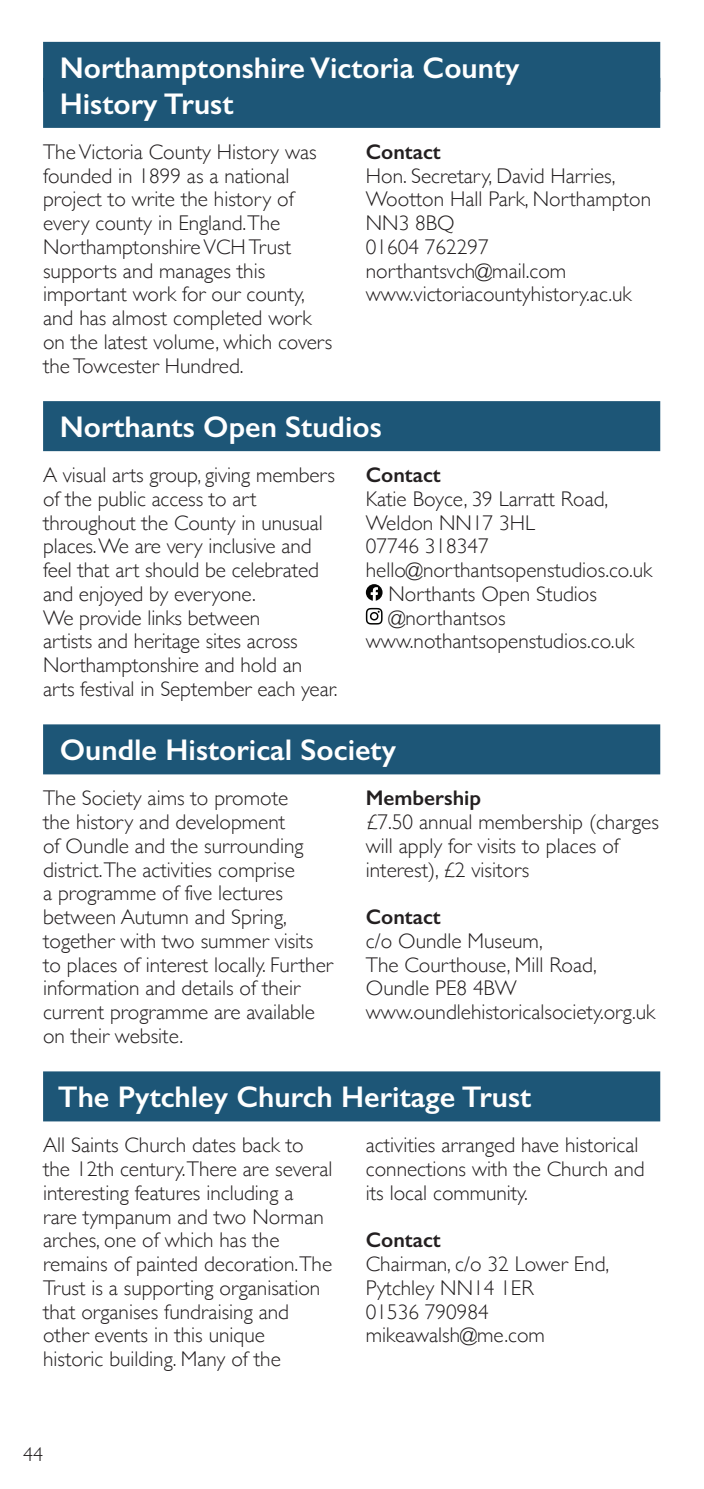
<style>
.page{position:relative;width:704px;height:1489px;background:#fff}
.page>*{position:absolute;margin:0;border:0;box-sizing:border-box;transform-origin:0 0}
.t1{font:600 30px/36px "Gill Sans";color:#fff}
.t2{font:300 21.25px/23.8px "Gill Sans";color:#231f20}
.t3{font:600 21.25px "Gill Sans";color:#231f20}
.t4{font:300 20px "Gill Sans";color:#231f20}
</style>
<div class="page">
<div style="left:43px;top:42px;width:617px;height:50px;background:#1d5677"></div>
<div style="left:43px;top:78px;width:617px;height:50px;background:#1d5677"></div>
<div style="left:43px;top:401px;width:617px;height:50px;background:#1d5677"></div>
<svg style="left:365px;top:584px;width:17px;height:17px"></svg>
<svg style="left:365px;top:608px;width:17px;height:16px"></svg>
<div style="left:43px;top:724px;width:617px;height:50px;background:#1d5677"></div>
<div style="left:43px;top:1071px;width:617px;height:50px;background:#1d5677"></div>
<h1 class="t1" style="left:60px;top:49px;width:461px">Northamptonshire Victoria County<br>History Trust</h1>
<p class="t2" style="left:43px;top:139px;width:291px">TheVictoria County History was founded in 1899 as a national project to write the history of every county in England.The<br>Northamptonshire VCH Trust supports and manages this important work for our county, and has almost completed work on the latest volume, which covers the Towcester Hundred.</p>
<p class="t3" style="left:366px;top:139px;width:76px">Contact</p>
<p class="t2" style="left:366px;top:163px;width:286px">Hon. Secretary, David Harries,<br>Wootton Hall Park, Northampton<br>NN3 8BQ<br>01604 762297 northantsvch@mail.com www.victoriacountyhistory.ac.uk</p>
<h1 class="t1" style="left:60px;top:408px;width:323px">Northants Open Studios</h1>
<p class="t2" style="left:43px;top:462px;width:296px">A visual arts group, giving members of the public access to art throughout the County in unusual places. We are very inclusive and feel that art should be celebrated and enjoyed by everyone.<br>We provide links between<br>artists and heritage sites across<br>Northamptonshire and hold an arts festival in September each year.</p>
<p class="t3" style="left:365px;top:462px;width:76px">Contact</p>
<p class="t2" style="left:365px;top:486px;width:244px">Katie Boyce, 39 Larratt Road,</p>
<p class="t2" style="left:365px;top:510px;width:171px">Weldon NN17 3HL</p>
<p class="t2" style="left:365px;top:533px;width:124px">07746 318347</p>
<p class="t2" style="left:365px;top:557px;width:288px">hello@northantsopenstudios.co.uk</p>
<p class="t2" style="left:388px;top:581px;width:210px">Northants Open Studios</p>
<p class="t2" style="left:388px;top:604px;width:119px">@northantsos</p>
<p class="t2" style="left:366px;top:628px;width:270px">www.nothantsopenstudios.co.uk</p>
<h1 class="t1" style="left:60px;top:731px;width:337px">Oundle Historical Society</h1>
<p class="t2" style="left:43px;top:785px;width:291px">The Society aims to promote<br>the history and development<br>of Oundle and the surrounding district.The activities comprise<br>a programme of five lectures between Autumn and Spring, together with two summer visits to places of interest locally. Further information and details of their current programme are available on their website.</p>
<p class="t3" style="left:366px;top:785px;width:117px">Membership</p>
<p class="t2" style="left:366px;top:809px;width:294px">£7.50 annual membership (charges will apply for visits to places of interest), £2 visitors</p>
<p class="t3" style="left:366px;top:904px;width:76px">Contact</p>
<p class="t2" style="left:366px;top:928px;width:291px">c/o Oundle Museum,<br>The Courthouse, Mill Road,<br>Oundle PE8 4BW www.oundlehistoricalsociety.org.uk</p>
<h1 class="t1" style="left:58px;top:1078px;width:475px">The Pytchley Church Heritage Trust</h1>
<p class="t2" style="left:43px;top:1132px;width:291px">All Saints Church dates back to the 12th century.There are several interesting features including a rare tympanum and two Norman arches, one of which has the remains of painted decoration.The<br>Trust is a supporting organisation that organises fundraising and other events in this unique<br>historic building. Many of the</p>
<p class="t2" style="left:366px;top:1132px;width:280px">activities arranged have historical connections with the Church and its local community.</p>
<p class="t3" style="left:366px;top:1227px;width:76px">Contact</p>
<p class="t2" style="left:366px;top:1251px;width:245px">Chairman, c/o 32 Lower End,<br>Pytchley NN14 1ER<br>01536 790984 mikeawalsh@me.com</p>
<p class="t4" style="left:23px;top:1438px;width:21px">44</p>
</div>
